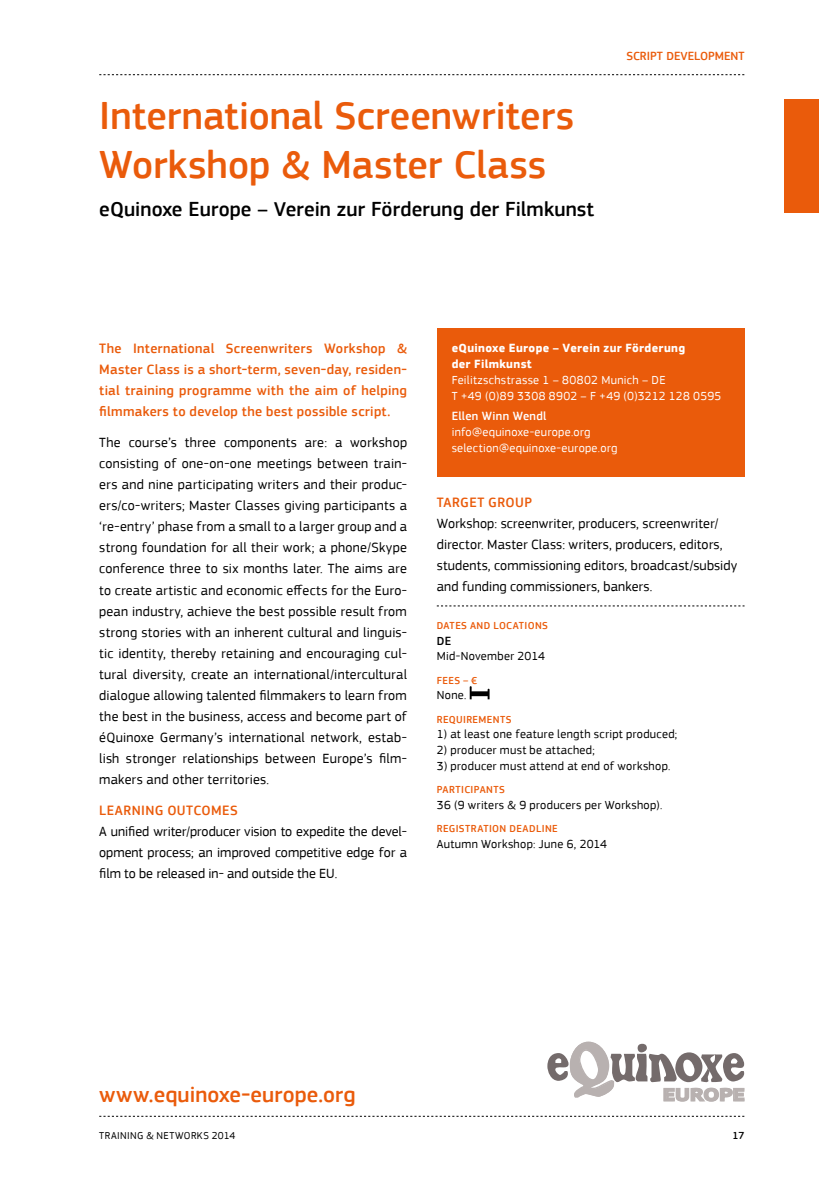
<style>
.page{position:relative;width:819px;height:1191px;background:#fff}
.page>*{position:absolute;margin:0;border:0;box-sizing:border-box;transform-origin:0 0}
.t1{font:500 40.25px/49px "PF Square Sans Pro";color:#ea5b0b}
.t2{font:500 22.75px "PF Square Sans Pro";letter-spacing:.005em;color:#ea5b0b}
.t3{font:500 21px "PF Square Sans Pro";letter-spacing:.005em;color:#000}
.t4{font:14px/21px "PF Square Sans Pro";letter-spacing:.01em;color:#000;text-align:justify}
.t5{font:500 14px/21px "PF Square Sans Pro";letter-spacing:.02em;color:#ea5b0b;text-align:justify}
.t6{font:12.25px "PF Square Sans Pro";letter-spacing:.025em;color:#000}
.t7{font:12.25px/15.8px "PF Square Sans Pro";letter-spacing:.025em;color:#fff}
.t8{font:700 12.25px/15.8px "PF Square Sans Pro";letter-spacing:.025em;color:#fff}
.t9{font:500 12.25px "PF Square Sans Pro";color:#ea5b0b}
.t10{font:500 12.25px "PF Square Sans Pro";letter-spacing:.025em;color:#fff}
.t11{font:500 12.25px "PF Square Sans Pro";color:#000}
.t12{font:500 10.5px "PF Square Sans Pro";letter-spacing:.035em;color:#ea5b0b}
.t13{font:10.5px "PF Square Sans Pro";letter-spacing:.035em;color:#000}
.t14{font:500 10.5px "PF Square Sans Pro";color:#000}
</style>
<div class="page">
<svg style="left:99px;top:74px;width:645px;height:1px"></svg>
<svg style="left:99px;top:1116px;width:645px;height:1px"></svg>
<div style="left:784px;top:99px;width:35px;height:114px;background:#ea5b0b"></div>
<div style="left:437px;top:328px;width:307px;height:148px;background:#ea5b0b"></div>
<svg style="left:437px;top:605px;width:307px;height:1px"></svg>
<svg style="left:469px;top:686px;width:20px;height:13px"></svg>
<svg style="left:547px;top:1041px;width:198px;height:61px"></svg>
<h1 class="t1" style="left:99px;top:92px;width:476px">International Screenwriters<br>Workshop &amp; Master Class</h1>
<h3 class="t3" style="left:99px;top:197px;width:496px">eQuinoxe Europe – Verein zur Förderung der Filmkunst</h3>
<p class="t9" style="left:626px;top:48px;width:120px">SCRIPT DEVELOPMENT</p>
<p class="t5" style="left:99px;top:338px;width:309px">The International Screenwriters Workshop &amp; Master Class is a short-term, seven-day, residen&shy;tial training programme with the aim of helping filmmakers to develop the best possible script.</p>
<p class="t4" style="left:99px;top:432px;width:309px">The course’s three components are: a workshop consisting of one-on-one meetings between train&shy;ers and nine participating writers and their produc&shy;ers/co-writers; Master Classes giving participants a ‘re-entry’ phase from a small to a larger group and a strong foundation for all their work; a phone/Skype conference three to six months later. The aims are to create artistic and economic effects for the Euro&shy;pean industry, achieve the best possible result from strong stories with an inherent cultural and linguis&shy;tic identity, thereby retaining and encouraging cul&shy;tural diversity, create an international/intercultural dialogue allowing talented filmmakers to learn from the best in the business, access and become part of éQuinoxe Germany’s international network, estab&shy;lish stronger relationships between Europe’s film&shy;makers and other territories.</p>
<p class="t5" style="left:99px;top:800px;width:140px">LEARNING OUTCOMES</p>
<p class="t4" style="left:99px;top:821px;width:309px">A unified writer/producer vision to expedite the devel&shy;opment process; an improved competitive edge for a film to be released in- and outside the EU.</p>
<p class="t8" style="left:451px;top:341px;width:235px">eQuinoxe Europe – Verein zur Förderung der Filmkunst</p>
<p class="t7" style="left:451px;top:372px;width:271px">Feilitzschstrasse 1 – 80802 Munich – DE<br>T +49 (0)89 3308 8902 – F +49 (0)3212 128 0595</p>
<p class="t10" style="left:451px;top:409px;width:96px">Ellen Winn Wendl</p>
<p class="t7" style="left:451px;top:424px;width:167px">info@equinoxe-europe.org selection@equinoxe-europe.org</p>
<p class="t5" style="left:437px;top:492px;width:97px">TARGET GROUP</p>
<p class="t4" style="left:437px;top:513px;width:302px;text-align:left">Workshop: screenwriter, producers, screenwriter/ director. Master Class: writers, producers, editors, students, commissioning editors, broadcast/subsidy and funding commissioners, bankers.</p>
<p class="t12" style="left:437px;top:619px;width:113px">DATES AND LOCATIONS</p>
<p class="t11" style="left:437px;top:633px;width:16px">DE</p>
<p class="t6" style="left:437px;top:649px;width:109px">Mid-November 2014</p>
<p class="t12" style="left:437px;top:674px;width:42px">FEES – €</p>
<p class="t6" style="left:437px;top:688px;width:31px">None.</p>
<p class="t12" style="left:437px;top:713px;width:76px">REQUIREMENTS</p>
<p class="t6" style="left:437px;top:727px;width:242px">1) at least one feature length script produced;</p>
<p class="t6" style="left:437px;top:743px;width:160px">2) producer must be attached;</p>
<p class="t6" style="left:437px;top:758px;width:235px">3) producer must attend at end of workshop.</p>
<p class="t12" style="left:437px;top:783px;width:70px">PARTICIPANTS</p>
<p class="t6" style="left:437px;top:797px;width:227px">36 (9 writers &amp; 9 producers per Workshop).</p>
<p class="t12" style="left:437px;top:822px;width:122px">REGISTRATION DEADLINE</p>
<p class="t6" style="left:437px;top:836px;width:172px">Autumn Workshop: June 6, 2014</p>
<h2 class="t2" style="left:99px;top:1080px;width:258px">www.equinoxe-europe.org</h2>
<p class="t13" style="left:99px;top:1129px;width:137px">TRAINING &amp; NETWORKS 2014</p>
<p class="t14" style="left:732px;top:1129px;width:13px">17</p>
</div>
